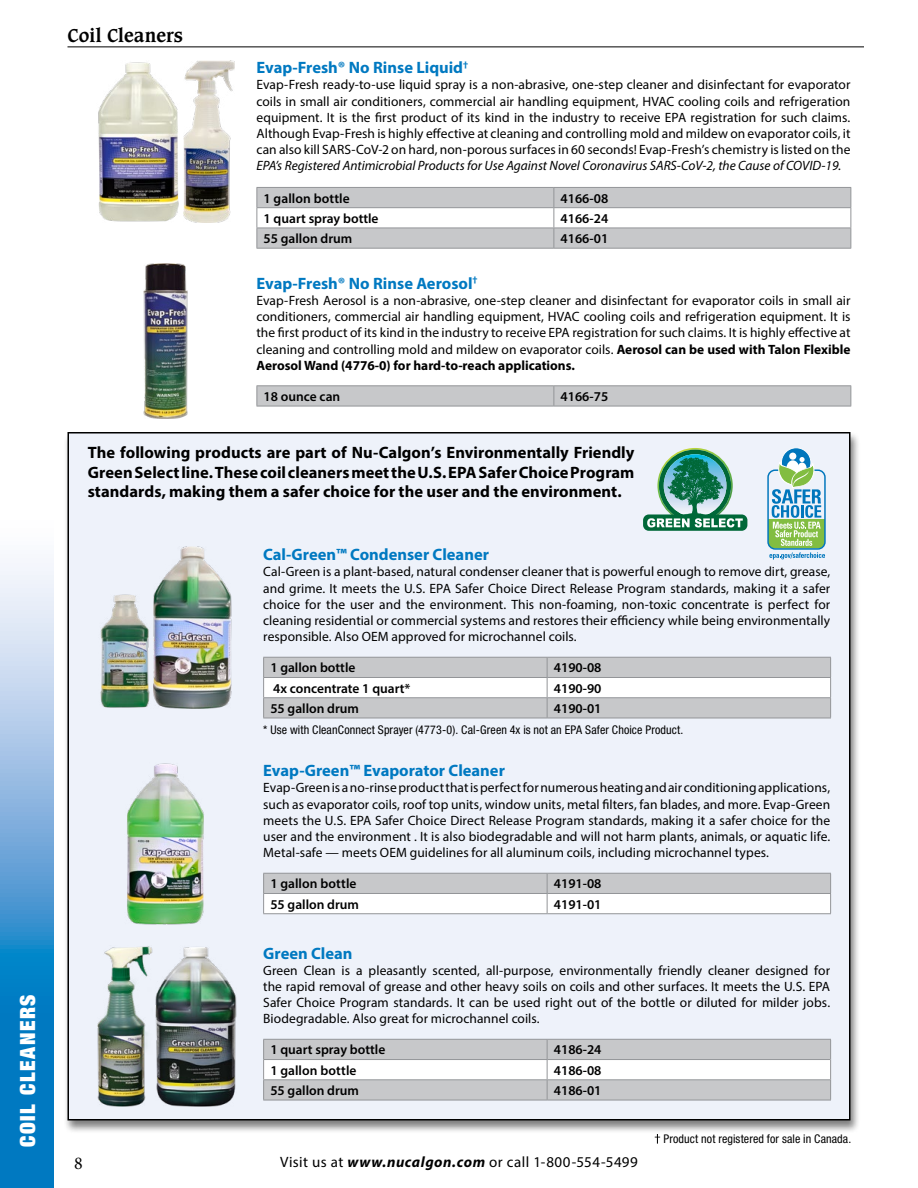
<style>
.page{position:relative;width:918px;height:1188px;background:#fff}
.page>*{position:absolute;margin:0;border:0;box-sizing:border-box;transform-origin:0 0}
.t1{font:900 condensed 21px "Helvetica Neue LT Pro";letter-spacing:.075em;color:#fff}
.t2{font:700 18px "Caxton Std";letter-spacing:.005em;color:#000}
.t3{font:18px "Minion Pro";color:#000}
.t4{font:700 16.5px/19.8px "Myriad Pro";color:#000;text-align:justify}
.t5{font:700 16.5px "Myriad Pro";color:#0079c1}
.t6{font:15px "Myriad Pro";letter-spacing:.03em;color:#000}
.t7{font:13.5px/16.2px "Myriad Pro";color:#000;text-align:justify}
.t8{font:600 13.5px "Myriad Pro";color:#000}
.t9{font:italic 13.5px "Myriad Pro";color:#000}
.t10{font:condensed 12px "Helvetica Neue LT Pro";letter-spacing:.01em;color:#000}
.s1{font-weight:700}
.s2{font-weight:700;font-style:italic}
</style>
<div class="page">
<div style="left:64px;top:431px;width:797px;height:703px;background:#000;opacity:.5"></div>
<div style="left:68px;top:433px;width:782px;height:687px;background:#eef2fa"></div>
<svg style="left:256px;top:187px;width:595px;height:61px"></svg>
<hr style="left:256px;top:248px;width:298px;height:1px;background:#939598">
<hr style="left:554px;top:248px;width:297px;height:1px;background:#939598">
<hr style="left:256px;top:385px;width:298px;height:1px;background:#939598">
<hr style="left:554px;top:385px;width:297px;height:1px;background:#939598">
<svg style="left:256px;top:386px;width:595px;height:20px;background:#c4c5c7"></svg>
<hr style="left:256px;top:406px;width:298px;height:1px;background:#939598">
<hr style="left:554px;top:406px;width:297px;height:1px;background:#939598">
<img style="left:98px;top:62px;width:81px;height:160px">
<img style="left:184px;top:61px;width:51px;height:162px">
<img style="left:144px;top:263px;width:43px;height:155px">
<svg style="left:263px;top:873px;width:568px;height:40px;background:#dedfe0"></svg>
<hr style="left:263px;top:913px;width:284px;height:1px;background:#939598">
<hr style="left:547px;top:913px;width:284px;height:1px;background:#939598">
<div style="left:643px;top:514px;width:104px;height:17px;background:linear-gradient(to right,#006838,#006838);border-radius:6px"></div>
<img style="left:647px;top:448px;width:96px;height:79px">
<img style="left:127px;top:763px;width:77px;height:162px">
<hr style="left:263px;top:1100px;width:284px;height:1px;background:#939598">
<hr style="left:547px;top:1100px;width:284px;height:1px;background:#939598">
<svg style="left:263px;top:1039px;width:568px;height:61px;background:#d5d5d7"></svg>
<img style="left:155px;top:947px;width:81px;height:160px">
<img style="left:98px;top:946px;width:54px;height:161px">
<div style="left:768px;top:519px;width:57px;height:21px;background:#82bd41"></div>
<div style="left:768px;top:535px;width:57px;height:13px;background:#82bd41;border-radius:7px"></div>
<div style="left:767px;top:469px;width:59px;height:81px;border:1px solid #0076bc;border-radius:7px"></div>
<svg style="left:772px;top:448px;width:49px;height:98px"></svg>
<svg style="left:769px;top:552px;width:56px;height:8px"></svg>
<svg style="left:0;top:563px;width:54px;height:625px;background:#61a7d8"></svg>
<img style="left:153px;top:547px;width:79px;height:162px">
<img style="left:100px;top:594px;width:50px;height:114px">
<svg style="left:263px;top:657px;width:568px;height:61px;background:#d5d5d7"></svg>
<hr style="left:263px;top:718px;width:284px;height:1px;background:#939598">
<hr style="left:547px;top:718px;width:284px;height:1px;background:#939598">
<svg style="left:655px;top:1134px;width:5px;height:10px"></svg>
<hr style="left:68px;top:46px;width:796px;height:1px;background:#000">
<h1 class="t1" style="left:14px;top:1147px;width:154px;rotate:-90deg">COIL CLEANERS</h1>
<h2 class="t2" style="left:68px;top:24px;width:117px">Coil Cleaners</h2>
<p class="t5" style="left:256px;top:57px;width:213px">Evap-Fresh® No Rinse Liquid<sup>†</sup></p>
<p class="t7" style="left:256px;top:76px;width:596px">Evap-Fresh ready-to-use liquid spray is a non-abrasive, one-step cleaner and disinfectant for evaporator coils in small air conditioners, commercial air handling equipment, HVAC cooling coils and refrigeration equipment. It is the first product of its kind in the industry to receive EPA registration for such claims.<br>Although Evap-Fresh is highly effective at cleaning and controlling mold and mildew on evaporator coils, it can also kill SARS-CoV-2 on hard, non-porous surfaces in 60 seconds! Evap-Fresh’s chemistry is listed on the</p>
<p class="t9" style="left:256px;top:157px;width:586px">EPA’s Registered Antimicrobial Products for Use Against Novel Coronavirus SARS-CoV-2, the Cause of COVID-19.</p>
<p class="t8" style="left:264px;top:190px;width:88px">1 gallon bottle</p>
<p class="t8" style="left:561px;top:190px;width:49px">4166-08</p>
<p class="t8" style="left:264px;top:210px;width:116px">1 quart spray bottle</p>
<p class="t8" style="left:561px;top:210px;width:49px">4166-24</p>
<p class="t8" style="left:264px;top:230px;width:90px">55 gallon drum</p>
<p class="t8" style="left:561px;top:230px;width:49px">4166-01</p>
<p class="t5" style="left:256px;top:272px;width:223px">Evap-Fresh® No Rinse Aerosol<sup>†</sup></p>
<p class="t7" style="left:256px;top:292px;width:596px">Evap-Fresh Aerosol is a non-abrasive, one-step cleaner and disinfectant for evaporator coils in small air conditioners, commercial air handling equipment, HVAC cooling coils and refrigeration equipment. It is the first product of its kind in the industry to receive EPA registration for such claims. It is highly effective at cleaning and controlling mold and mildew on evaporator coils. <span class="s1">Aerosol can be used with Talon Flexible Aerosol Wand (4776-0) for hard-to-reach applications.</span></p>
<p class="t8" style="left:264px;top:388px;width:78px">18 ounce can</p>
<p class="t8" style="left:561px;top:388px;width:49px">4166-75</p>
<p class="t4" style="left:88px;top:442px;width:548px">The following products are part of Nu-Calgon’s Environmentally Friendly Green Select line. These coil cleaners meet the U.S. EPA Safer Choice Program standards, making them a safer choice for the user and the environment.</p>
<p class="t5" style="left:263px;top:544px;width:227px">Cal-Green™ Condenser Cleaner</p>
<p class="t7" style="left:263px;top:564px;width:569px">Cal-Green is a plant-based, natural condenser cleaner that is powerful enough to remove dirt, grease, and grime. It meets the U.S. EPA Safer Choice Direct Release Program standards, making it a safer choice for the user and the environment. This non-foaming, non-toxic concentrate is perfect for cleaning residential or commercial systems and restores their efficiency while being environmentally responsible. Also OEM approved for microchannel coils.</p>
<p class="t8" style="left:270px;top:659px;width:87px">1 gallon bottle</p>
<p class="t8" style="left:554px;top:659px;width:49px">4190-08</p>
<p class="t8" style="left:273px;top:680px;width:139px">4x concentrate 1 quart*</p>
<p class="t8" style="left:554px;top:680px;width:49px">4190-90</p>
<p class="t8" style="left:270px;top:700px;width:90px">55 gallon drum</p>
<p class="t8" style="left:554px;top:700px;width:49px">4190-01</p>
<p class="t10" style="left:263px;top:722px;width:422px">* Use with CleanConnect Sprayer (4773-0). Cal-Green 4x is not an EPA Safer Choice Product.</p>
<p class="t5" style="left:263px;top:760px;width:243px">Evap-Green™ Evaporator Cleaner</p>
<p class="t7" style="left:263px;top:780px;width:569px">Evap-Green is a no-rinse product that is perfect for numerous heating and air conditioning applications, such as evaporator coils, roof top units, window units, metal filters, fan blades, and more. Evap-Green meets the U.S. EPA Safer Choice Direct Release Program standards, making it a safer choice for the user and the environment . It is also biodegradable and will not harm plants, animals, or aquatic life.<br>Metal-safe — meets OEM guidelines for all aluminum coils, including microchannel types.</p>
<p class="t8" style="left:270px;top:875px;width:88px">1 gallon bottle</p>
<p class="t8" style="left:554px;top:875px;width:49px">4191-08</p>
<p class="t8" style="left:270px;top:896px;width:90px">55 gallon drum</p>
<p class="t8" style="left:554px;top:896px;width:49px">4191-01</p>
<p class="t5" style="left:263px;top:942px;width:91px">Green Clean</p>
<p class="t7" style="left:263px;top:962px;width:568px">Green Clean is a pleasantly scented, all-purpose, environmentally friendly cleaner designed for the rapid removal of grease and other heavy soils on coils and other surfaces. It meets the U.S. EPA Safer Choice Program standards. It can be used right out of the bottle or diluted for milder jobs.<br>Biodegradable. Also great for microchannel coils.</p>
<p class="t8" style="left:270px;top:1041px;width:116px">1 quart spray bottle</p>
<p class="t8" style="left:554px;top:1041px;width:49px">4186-24</p>
<p class="t8" style="left:270px;top:1062px;width:88px">1 gallon bottle</p>
<p class="t8" style="left:554px;top:1062px;width:49px">4186-08</p>
<p class="t8" style="left:270px;top:1082px;width:90px">55 gallon drum</p>
<p class="t8" style="left:554px;top:1082px;width:49px">4186-01</p>
<h2 class="t3" style="left:74px;top:1151px;width:10px">8</h2>
<p class="t6" style="left:280px;top:1152px;width:359px">Visit us at <span class="s2">www.nucalgon.com</span> or call 1-800-554-5499</p>
<p class="t10" style="left:663px;top:1132px;width:189px">Product not registered for sale in Canada.</p>
</div>
